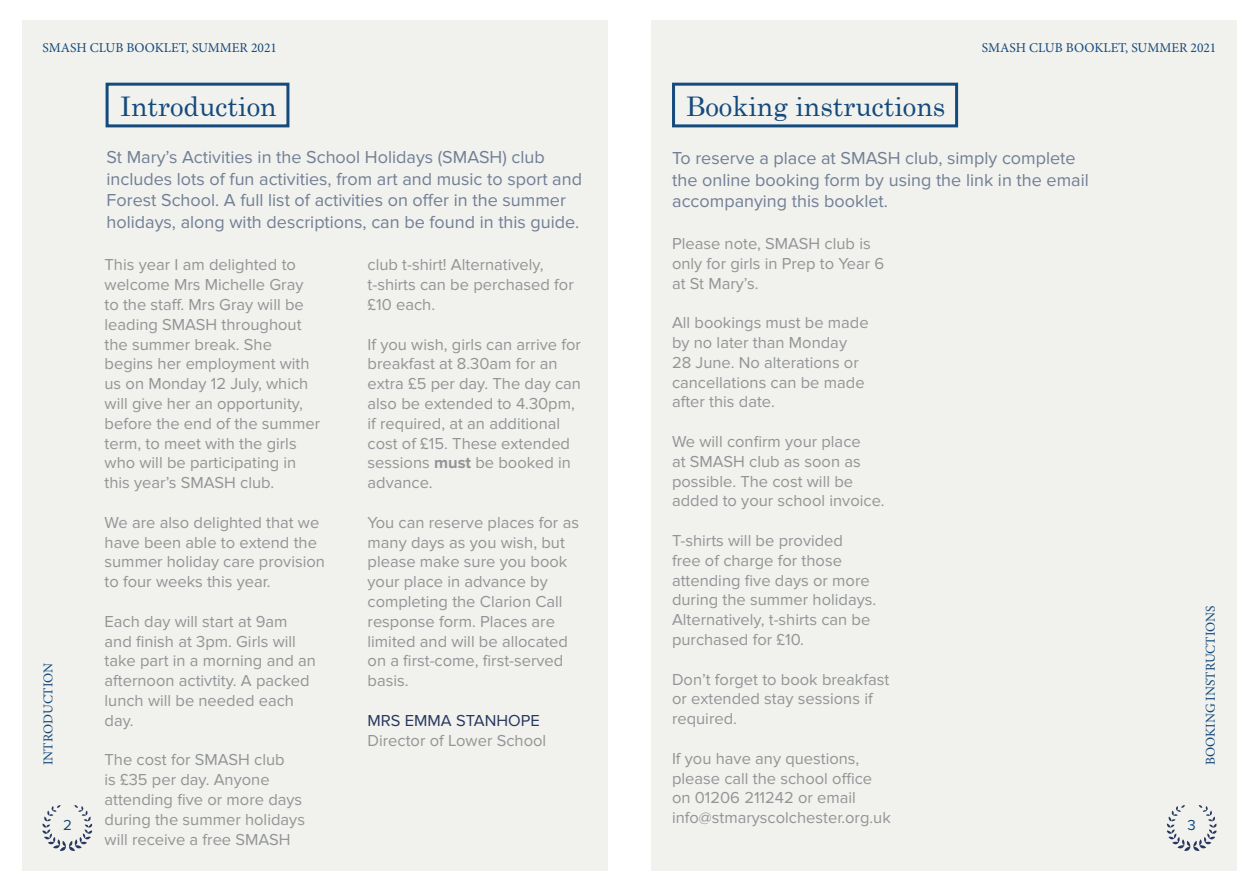
<style>
.page{position:relative;width:1259px;height:893px;background:#fff}
.page>*{position:absolute;margin:0;border:0;box-sizing:border-box;transform-origin:0 0}
.t1{font:27px "Century";color:#144a7c}
.t2{font:18px/21.6px "Proxima Nova";color:#717f96}
.t3{font:16.5px/19.8px "Proxima Nova";color:#929597}
.t4{font:16.5px "Proxima Nova";color:#28375e}
.t5{font:15px "Proxima Nova";color:#144a7c}
.t6{font:13.5px "Minion Pro";color:#144a7c}
.s1{font-weight:700}
</style>
<div class="page">
<div style="left:651px;top:21px;width:586px;height:850px;background:#f1f1ed"></div>
<div style="left:22px;top:21px;width:585px;height:850px;background:#f1f1ed"></div>
<svg style="left:43px;top:805px;width:49px;height:46px"></svg>
<svg style="left:1167px;top:805px;width:49px;height:46px"></svg>
<div style="left:106px;top:83px;width:183px;height:44px;border:3px solid #144a7c"></div>
<div style="left:63px;top:819px;width:9px;height:11px;background:#f1f1ed"></div>
<div style="left:672px;top:83px;width:286px;height:44px;border:3px solid #144a7c"></div>
<div style="left:1187px;top:819px;width:9px;height:11px;background:#f1f1ed"></div>
<p class="t6" style="left:43px;top:39px;width:236px">SMASH CLUB BOOKLET, SUMMER 2021</p>
<p class="t6" style="left:982px;top:39px;width:236px">SMASH CLUB BOOKLET, SUMMER 2021</p>
<p class="t6" style="left:39px;top:765px;width:104px;rotate:-90deg">INTRODUCTION</p>
<p class="t5" style="left:63px;top:817px;width:10px">2</p>
<p class="t1" style="left:120px;top:84px;width:158px">Introduction</p>
<p class="t2" style="left:106px;top:147px;width:477px">St Mary’s Activities in the School Holidays (SMASH) club includes lots of fun activities, from art and music to sport and Forest School. A full list of activities on offer in the summer holidays, along with descriptions, can be found in this guide.</p>
<p class="t3" style="left:105px;top:255px;width:217px">This year I am delighted to welcome Mrs Michelle Gray to the staff. Mrs Gray will be leading SMASH throughout the summer break. She begins her employment with us on Monday 12 July, which will give her an opportunity, before the end of the summer term, to meet with the girls who will be participating in this year’s SMASH club.</p>
<p class="t3" style="left:105px;top:513px;width:222px">We are also delighted that we have been able to extend the summer holiday care provision to four weeks this year.</p>
<p class="t3" style="left:105px;top:612px;width:213px">Each day will start at 9am and finish at 3pm. Girls will take part in a morning and an afternoon activtity. A packed lunch will be needed each day.</p>
<p class="t3" style="left:105px;top:750px;width:202px">The cost for SMASH club<br>is £35 per day. Anyone attending five or more days during the summer holidays will receive a free SMASH</p>
<p class="t3" style="left:367px;top:255px;width:208px">club t-shirt! Alternatively, t-shirts can be perchased for £10 each.</p>
<p class="t3" style="left:367px;top:334px;width:215px">If you wish, girls can arrive for breakfast at 8.30am for an extra £5 per day. The day can also be extended to 4.30pm, if required, at an additional cost of £15. These extended sessions <span class="s1">must</span> be booked in advance.</p>
<p class="t3" style="left:367px;top:513px;width:213px">You can reserve places for as many days as you wish, but please make sure you book your place in advance by completing the Clarion Call response form. Places are limited and will be allocated on a first-come, first-served basis.</p>
<p class="t4" style="left:367px;top:711px;width:174px">MRS EMMA STANHOPE</p>
<p class="t3" style="left:367px;top:730px;width:180px">Director of Lower School</p>
<p class="t1" style="left:686px;top:84px;width:261px">Booking instructions</p>
<p class="t2" style="left:672px;top:148px;width:418px">To reserve a place at SMASH club, simply complete the online booking form by using the link in the email accompanying this booklet.</p>
<p class="t3" style="left:672px;top:234px;width:214px">Please note, SMASH club is only for girls in Prep to Year 6 at St Mary’s.</p>
<p class="t3" style="left:672px;top:313px;width:198px">All bookings must be made by no later than Monday<br>28 June. No alterations or cancellations can be made after this date.</p>
<p class="t3" style="left:672px;top:432px;width:214px">We will confirm your place<br>at SMASH club as soon as possible. The cost will be added to your school invoice.</p>
<p class="t3" style="left:672px;top:531px;width:206px">T-shirts will be provided<br>free of charge for those attending five days or more during the summer holidays.<br>Alternatively, t-shirts can be purchased for £10.</p>
<p class="t3" style="left:672px;top:669px;width:219px">Don’t forget to book breakfast or extended stay sessions if required.</p>
<p class="t3" style="left:672px;top:749px;width:202px">If you have any questions, please call the school office on 01206 211242 or email</p>
<p class="t3" style="left:672px;top:808px;width:220px">info@stmaryscolchester.org.uk</p>
<p class="t6" style="left:1201px;top:765px;width:162px;rotate:-90deg">BOOKING INSTRUCTIONS</p>
<p class="t5" style="left:1187px;top:817px;width:10px">3</p>
</div>
